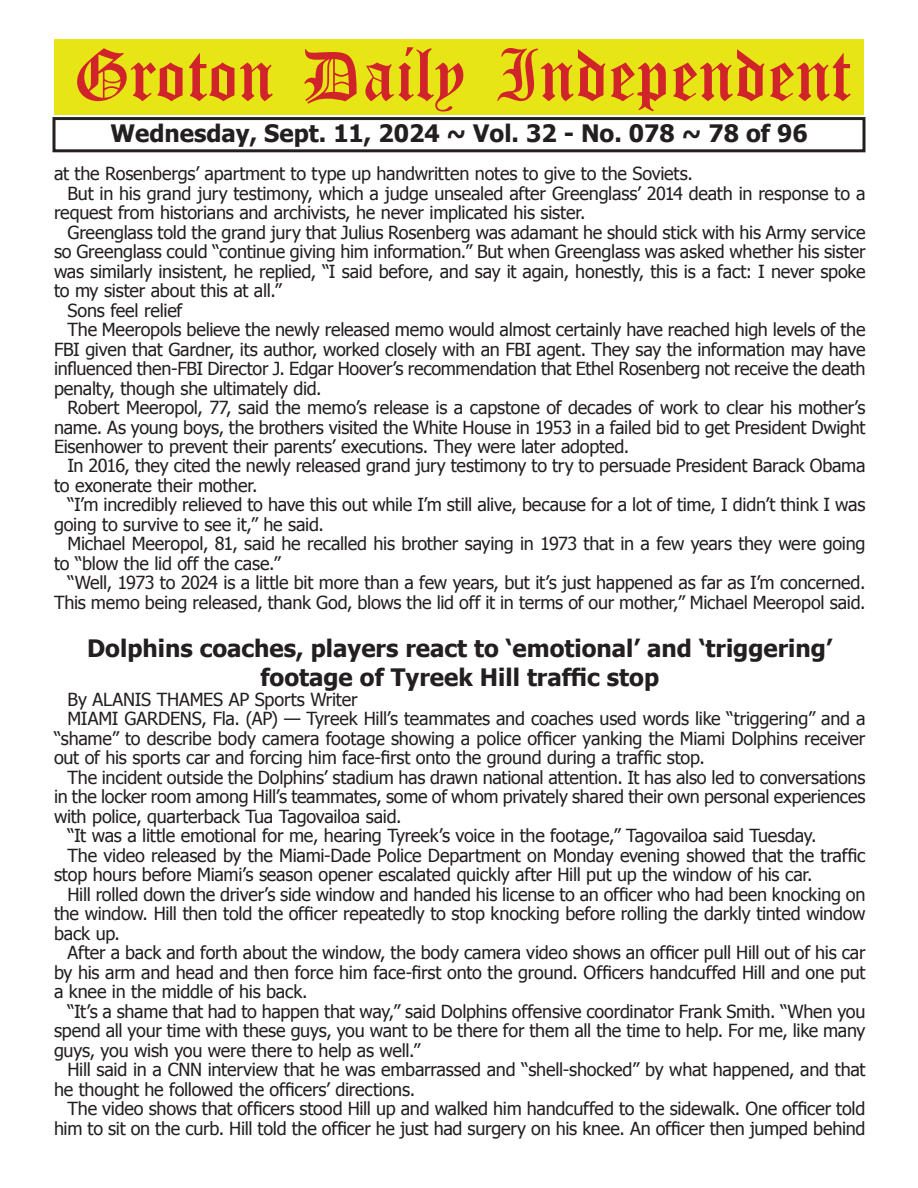
<style>
.page{position:relative;width:918px;height:1188px;background:#fff}
.page>*{position:absolute;margin:0;border:0;box-sizing:border-box;transform-origin:0 0}
.t1{font:54px "Old English Five";color:#d1232a}
.t2{font:700 24px/28.8px "Tahoma";color:#231f20;text-align:center}
.t3{font:18px "Tahoma";letter-spacing:-.015em;color:#231f20}
</style>
<div class="page">
<div style="left:52px;top:117px;width:814px;height:35px;border:3px solid #231f20"></div>
<div style="left:54px;top:40px;width:810px;height:75px;background:#e7e515"></div>
<h1 class="t1" style="left:73px;top:50px;width:779px">Groton Daily Independent</h1>
<h2 class="t2" style="left:110px;top:117px;width:699px">Wednesday, Sept. 11, 2024 ~ Vol. 32 - No. 078 ~ 78 of 96</h2>
<p class="t3" style="left:54px;top:161px;width:640px">at the Rosenbergs’ apartment to type up handwritten notes to give to the Soviets.</p>
<p class="t3" style="left:68px;top:181px;width:800px">But in his grand jury testimony, which a judge unsealed after Greenglass’ 2014 death in response to a</p>
<p class="t3" style="left:54px;top:200px;width:533px">request from historians and archivists, he never implicated his sister.</p>
<p class="t3" style="left:68px;top:220px;width:800px">Greenglass told the grand jury that Julius Rosenberg was adamant he should stick with his Army service</p>
<p class="t3" style="left:54px;top:239px;width:813px">so Greenglass could “continue giving him information.” But when Greenglass was asked whether his sister</p>
<p class="t3" style="left:54px;top:259px;width:813px">was similarly insistent, he replied, “I said before, and say it again, honestly, this is a fact: I never spoke</p>
<p class="t3" style="left:54px;top:278px;width:229px">to my sister about this at all.”</p>
<p class="t3" style="left:68px;top:298px;width:116px">Sons feel relief</p>
<p class="t3" style="left:68px;top:317px;width:800px">The Meeropols believe the newly released memo would almost certainly have reached high levels of the</p>
<p class="t3" style="left:54px;top:337px;width:813px">FBI given that Gardner, its author, worked closely with an FBI agent. They say the information may have</p>
<p class="t3" style="left:54px;top:356px;width:813px">influenced then-FBI Director J. Edgar Hoover’s recommendation that Ethel Rosenberg not receive the death</p>
<p class="t3" style="left:54px;top:376px;width:269px">penalty, though she ultimately did.</p>
<p class="t3" style="left:68px;top:395px;width:799px">Robert Meeropol, 77, said the memo’s release is a capstone of decades of work to clear his mother’s</p>
<p class="t3" style="left:54px;top:415px;width:813px">name. As young boys, the brothers visited the White House in 1953 in a failed bid to get President Dwight</p>
<p class="t3" style="left:54px;top:434px;width:577px">Eisenhower to prevent their parents’ executions. They were later adopted.</p>
<p class="t3" style="left:68px;top:454px;width:800px">In 2016, they cited the newly released grand jury testimony to try to persuade President Barack Obama</p>
<p class="t3" style="left:54px;top:473px;width:205px">to exonerate their mother.</p>
<p class="t3" style="left:68px;top:493px;width:799px">“I’m incredibly relieved to have this out while I’m still alive, because for a lot of time, I didn’t think I was</p>
<p class="t3" style="left:54px;top:512px;width:272px">going to survive to see it,” he said.</p>
<p class="t3" style="left:68px;top:532px;width:800px">Michael Meeropol, 81, said he recalled his brother saying in 1973 that in a few years they were going</p>
<p class="t3" style="left:54px;top:551px;width:228px">to “blow the lid off the case.”</p>
<p class="t3" style="left:68px;top:571px;width:800px">“Well, 1973 to 2024 is a little bit more than a few years, but it’s just happened as far as I’m concerned.</p>
<p class="t3" style="left:54px;top:590px;width:813px">This memo being released, thank God, blows the lid off it in terms of our mother,” Michael Meeropol said.</p>
<h2 class="t2" style="left:87px;top:633px;width:747px">Dolphins coaches, players react to ‘emotional’ and ‘triggering’ footage of Tyreek Hill traffic stop</h2>
<p class="t3" style="left:68px;top:687px;width:292px">By ALANIS THAMES AP Sports Writer</p>
<p class="t3" style="left:68px;top:707px;width:799px">MIAMI GARDENS, Fla. (AP) — Tyreek Hill’s teammates and coaches used words like “triggering” and a</p>
<p class="t3" style="left:54px;top:726px;width:813px">“shame” to describe body camera footage showing a police officer yanking the Miami Dolphins receiver</p>
<p class="t3" style="left:54px;top:746px;width:652px">out of his sports car and forcing him face-first onto the ground during a traffic stop.</p>
<p class="t3" style="left:68px;top:765px;width:799px">The incident outside the Dolphins’ stadium has drawn national attention. It has also led to conversations</p>
<p class="t3" style="left:54px;top:785px;width:813px">in the locker room among Hill’s teammates, some of whom privately shared their own personal experiences</p>
<p class="t3" style="left:54px;top:804px;width:349px">with police, quarterback Tua Tagovailoa said.</p>
<p class="t3" style="left:68px;top:824px;width:751px">“It was a little emotional for me, hearing Tyreek’s voice in the footage,” Tagovailoa said Tuesday.</p>
<p class="t3" style="left:68px;top:843px;width:799px">The video released by the Miami-Dade Police Department on Monday evening showed that the traffic</p>
<p class="t3" style="left:54px;top:863px;width:760px">stop hours before Miami’s season opener escalated quickly after Hill put up the window of his car.</p>
<p class="t3" style="left:68px;top:882px;width:800px">Hill rolled down the driver’s side window and handed his license to an officer who had been knocking on</p>
<p class="t3" style="left:54px;top:902px;width:813px">the window. Hill then told the officer repeatedly to stop knocking before rolling the darkly tinted window</p>
<p class="t3" style="left:54px;top:921px;width:68px">back up.</p>
<p class="t3" style="left:68px;top:940px;width:800px">After a back and forth about the window, the body camera video shows an officer pull Hill out of his car</p>
<p class="t3" style="left:54px;top:960px;width:813px">by his arm and head and then force him face-first onto the ground. Officers handcuffed Hill and one put</p>
<p class="t3" style="left:54px;top:979px;width:255px">a knee in the middle of his back.</p>
<p class="t3" style="left:68px;top:999px;width:799px">“It’s a shame that had to happen that way,” said Dolphins offensive coordinator Frank Smith. “When you</p>
<p class="t3" style="left:54px;top:1018px;width:813px">spend all your time with these guys, you want to be there for them all the time to help. For me, like many</p>
<p class="t3" style="left:54px;top:1038px;width:368px">guys, you wish you were there to help as well.”</p>
<p class="t3" style="left:68px;top:1057px;width:799px">Hill said in a CNN interview that he was embarrassed and “shell-shocked” by what happened, and that</p>
<p class="t3" style="left:54px;top:1077px;width:363px">he thought he followed the officers’ directions.</p>
<p class="t3" style="left:68px;top:1096px;width:800px">The video shows that officers stood Hill up and walked him handcuffed to the sidewalk. One officer told</p>
<p class="t3" style="left:54px;top:1116px;width:813px">him to sit on the curb. Hill told the officer he just had surgery on his knee. An officer then jumped behind</p>
</div>
